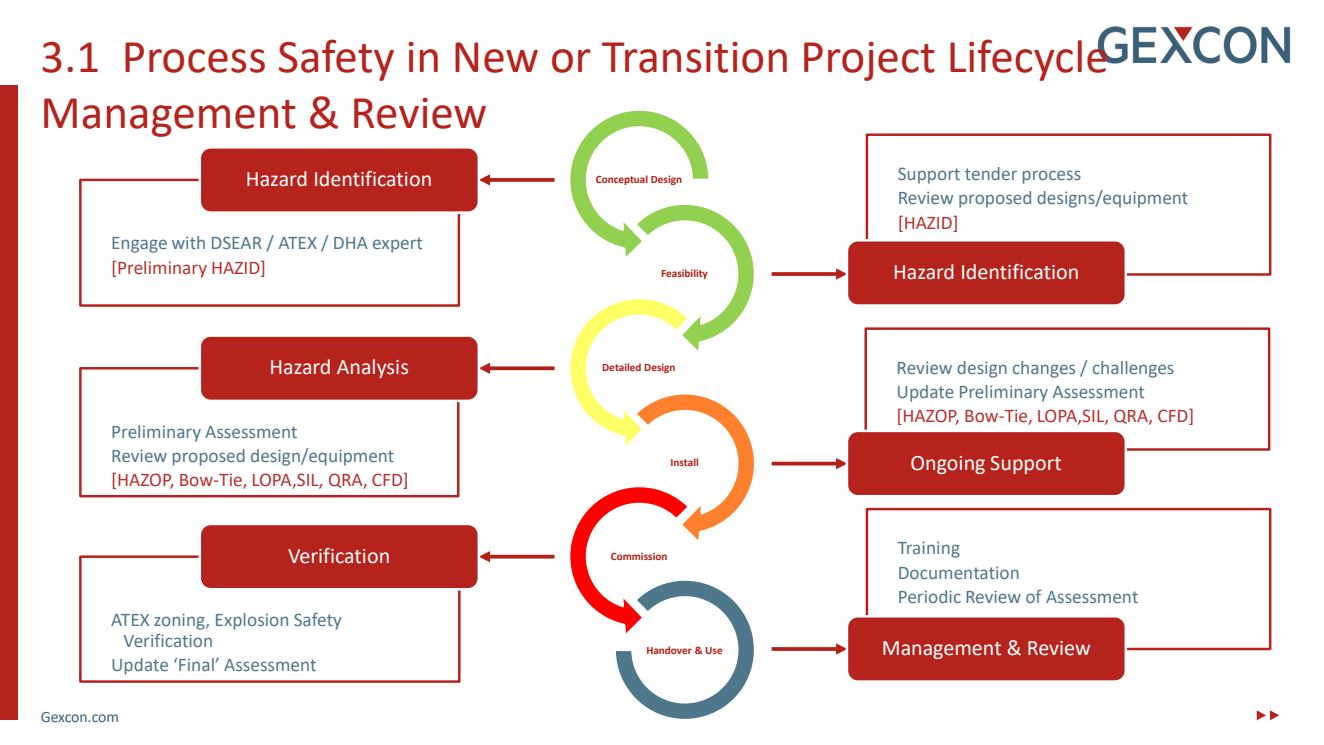
<style>
.page{position:relative;width:1324px;height:745px;background:#fff}
.page>*{position:absolute;margin:0;border:0;box-sizing:border-box;transform-origin:0 0}
.t1{font:47.12px/56.6px "Calibri";color:#b5231c}
.t2{font:22px "Calibri";color:#fff}
.t3{font:19.38px/20.9px "Calibri";color:#4f778b}
.t4{font:19.38px "Calibri";color:#b7312c}
.t5{font:15.75px "Calibri";letter-spacing:-.015em;color:#39607a}
.t6{font:700 11.25px "Calibri";color:#b21f12}
</style>
<div class="page">
<svg style="left:1256px;top:710px;width:23px;height:10px"></svg>
<div style="left:0;top:85px;width:18px;height:634px;background:#b5231c"></div>
<img style="left:1097px;top:26px;width:193px;height:38px">
<div style="left:864px;top:327px;width:406px;height:123px;border:2px solid #b5231c"></div>
<div style="left:865px;top:507px;width:406px;height:143px;border:2px solid #b5231c"></div>
<div style="left:865px;top:133px;width:406px;height:143px;border:2px solid #b5231c"></div>
<svg style="left:570px;top:110px;width:184px;height:609px"></svg>
<svg style="left:490px;top:178px;width:64px;height:4px"></svg>
<svg style="left:480px;top:174px;width:10px;height:11px"></svg>
<svg style="left:490px;top:366px;width:64px;height:4px"></svg>
<svg style="left:480px;top:362px;width:10px;height:12px"></svg>
<svg style="left:490px;top:554px;width:64px;height:4px"></svg>
<svg style="left:480px;top:551px;width:10px;height:11px"></svg>
<hr style="left:771px;top:647px;width:67px;height:3px;background:#b51f17">
<svg style="left:836px;top:643px;width:9px;height:11px"></svg>
<svg style="left:771px;top:461px;width:65px;height:4px"></svg>
<svg style="left:836px;top:458px;width:9px;height:11px"></svg>
<svg style="left:771px;top:272px;width:65px;height:4px"></svg>
<svg style="left:836px;top:268px;width:9px;height:11px"></svg>
<div style="left:79px;top:179px;width:381px;height:128px;border:2px solid #b5231c"></div>
<div style="left:200px;top:147px;width:279px;height:65px;background:#b5231c;border-radius:11px"></div>
<div style="left:198px;top:146px;width:282px;height:68px;border:2px solid #fff;border-radius:11px"></div>
<div style="left:79px;top:367px;width:380px;height:130px;border:2px solid #b5231c"></div>
<div style="left:200px;top:335px;width:279px;height:66px;background:#b5231c;border-radius:11px"></div>
<div style="left:198px;top:334px;width:282px;height:68px;border:2px solid #fff;border-radius:11px"></div>
<div style="left:79px;top:555px;width:381px;height:127px;border:2px solid #b5231c"></div>
<div style="left:200px;top:524px;width:279px;height:65px;background:#b5231c;border-radius:11px"></div>
<div style="left:198px;top:522px;width:282px;height:68px;border:2px solid #fff;border-radius:11px"></div>
<div style="left:847px;top:240px;width:278px;height:65px;background:#b5231c;border-radius:11px"></div>
<div style="left:845px;top:239px;width:281px;height:68px;border:2px solid #fff;border-radius:11px"></div>
<div style="left:847px;top:431px;width:278px;height:65px;background:#b5231c;border-radius:11px"></div>
<div style="left:845px;top:429px;width:281px;height:68px;border:2px solid #fff;border-radius:11px"></div>
<div style="left:847px;top:616px;width:278px;height:65px;background:#b5231c;border-radius:11px"></div>
<div style="left:845px;top:615px;width:281px;height:67px;border:2px solid #fff;border-radius:11px"></div>
<h2 class="t1" style="left:41px;top:27px;width:1069px">3.1 Process Safety in New or Transition Project Lifecycle<br>Management &amp; Review</h2>
<p class="t6" style="left:595px;top:171px;width:88px">Conceptual Design</p>
<p class="t3" style="left:897px;top:162px;width:185px">Support tender process</p>
<p class="t3" style="left:897px;top:187px;width:292px">Review proposed designs/equipment</p>
<p class="t4" style="left:897px;top:208px;width:62px">[HAZID]</p>
<p class="t2" style="left:246px;top:163px;width:188px">Hazard Identification</p>
<p class="t3" style="left:111px;top:232px;width:313px">Engage with DSEAR / ATEX / DHA expert</p>
<p class="t4" style="left:111px;top:254px;width:156px">[Preliminary HAZID]</p>
<p class="t2" style="left:269px;top:351px;width:141px">Hazard Analysis</p>
<p class="t3" style="left:111px;top:420px;width:188px">Preliminary Assessment</p>
<p class="t3" style="left:111px;top:444px;width:285px">Review proposed design/equipment</p>
<p class="t4" style="left:111px;top:466px;width:299px">[HAZOP, Bow-Tie, LOPA,SIL, QRA, CFD]</p>
<p class="t2" style="left:288px;top:540px;width:104px">Verification</p>
<p class="t3" style="left:124px;top:608px;width:220px;text-indent:-12px">ATEX zoning, Explosion Safety<br>Verification</p>
<p class="t3" style="left:111px;top:653px;width:207px">Update ‘Final’ Assessment</p>
<p class="t5" style="left:41px;top:705px;width:80px">Gexcon.com</p>
<p class="t6" style="left:661px;top:265px;width:48px">Feasibility</p>
<p class="t2" style="left:893px;top:256px;width:188px">Hazard Identification</p>
<p class="t6" style="left:602px;top:360px;width:75px">Detailed Design</p>
<p class="t3" style="left:896px;top:356px;width:279px">Review design changes / challenges</p>
<p class="t3" style="left:896px;top:380px;width:250px">Update Preliminary Assessment</p>
<p class="t4" style="left:896px;top:402px;width:299px">[HAZOP, Bow-Tie, LOPA,SIL, QRA, CFD]</p>
<p class="t6" style="left:670px;top:454px;width:30px">Install</p>
<p class="t2" style="left:910px;top:447px;width:153px">Ongoing Support</p>
<p class="t6" style="left:610px;top:548px;width:58px">Commission</p>
<p class="t3" style="left:897px;top:536px;width:64px">Training</p>
<p class="t3" style="left:897px;top:561px;width:124px">Documentation</p>
<p class="t3" style="left:897px;top:585px;width:242px">Periodic Review of Assessment</p>
<p class="t6" style="left:646px;top:642px;width:78px">Handover &amp; Use</p>
<p class="t2" style="left:881px;top:632px;width:210px">Management &amp; Review</p>
</div>
